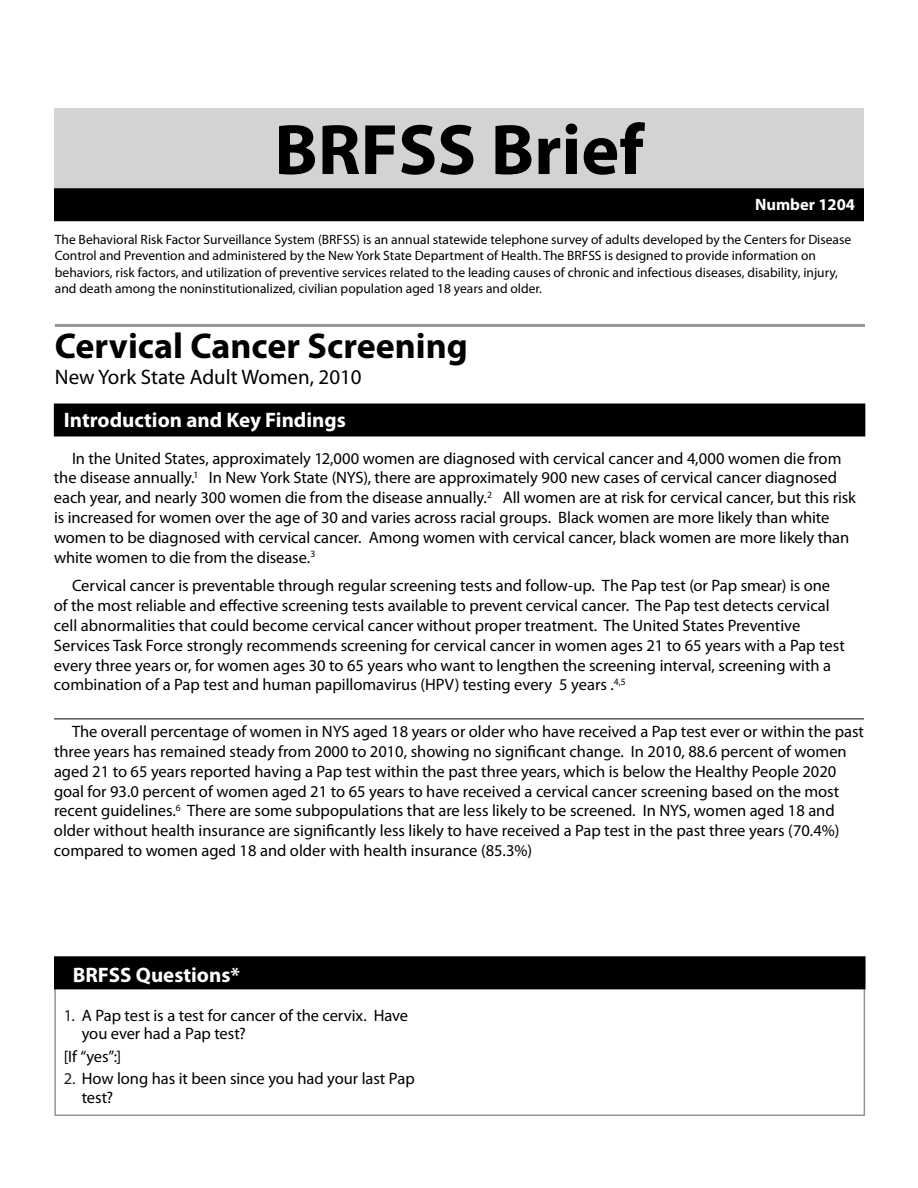
<style>
.page{position:relative;width:918px;height:1188px;background:#fff}
.page>*{position:absolute;margin:0;border:0;box-sizing:border-box;transform-origin:0 0}
.t1{font:700 72px "Myriad Pro";color:#000}
.t2{font:700 36px "Myriad Pro";color:#000}
.t3{font:700 21px "Myriad Pro";color:#fff}
.t4{font:21px "Myriad Pro";color:#000}
.t5{font:16.5px/19.8px "Myriad Pro";color:#000}
.t6{font:700 16.5px "Myriad Pro";color:#fff}
.t7{font:13.5px/16.2px "Myriad Pro";color:#000}
.s1{color:#221e1f}
</style>
<div class="page">
<div style="left:54px;top:956px;width:811px;height:160px;border:2px solid #939598"></div>
<div style="left:55px;top:957px;width:810px;height:32px;background:#000"></div>
<div style="left:54px;top:956px;width:812px;height:33px;border:2px solid #000"></div>
<div style="left:54px;top:108px;width:810px;height:81px;background:#d1d3d4"></div>
<div style="left:55px;top:189px;width:808px;height:31px;background:#000"></div>
<div style="left:54px;top:188px;width:810px;height:33px;border:2px solid #000"></div>
<div style="left:55px;top:404px;width:810px;height:32px;background:#000"></div>
<hr style="left:55px;top:324px;width:810px;height:3px;background:#939598">
<hr style="left:54px;top:719px;width:810px;height:1px;background:#000">
<h1 class="t1" style="left:274px;top:109px;width:371px">BRFSS Brief</h1>
<p class="t6" style="left:755px;top:195px;width:102px">Number 1204</p>
<p class="t7" style="left:55px;top:232px;width:798px">The Behavioral Risk Factor Surveillance System (BRFSS) is an annual statewide telephone survey of adults developed by the Centers for Disease Control and Prevention and administered by the New York State Department of Health. The BRFSS is designed to provide information on behaviors, risk factors, and utilization of preventive services related to the leading causes of chronic and infectious diseases, disability, injury, and death among the noninstitutionalized, civilian population aged 18 years and older.</p>
<h2 class="t2" style="left:55px;top:326px;width:414px">Cervical Cancer Screening</h2>
<p class="t4" style="left:55px;top:365px;width:308px">New York State Adult Women, 2010</p>
<p class="t3" style="left:64px;top:408px;width:284px">Introduction and Key Findings</p>
<p class="t5" style="left:54px;top:449px;width:803px;text-indent:18px">In the United States, approximately 12,000 women are diagnosed with cervical cancer and 4,000 women die from the disease annually.<sup>1</sup> In New York State (NYS), there are approximately 900 new cases of cervical cancer diagnosed each year, and nearly 300 women die from the disease annually.<sup>2</sup> All women are at risk for cervical cancer, but this risk is increased for women over the age of 30 and varies across racial groups. Black women are more likely than white women to be diagnosed with cervical cancer. Among women with cervical cancer, black women are more likely than white women to die from the disease.<sup>3</sup></p>
<p class="t5" style="left:54px;top:576px;width:792px;text-indent:18px">Cervical cancer is preventable through regular screening tests and follow-up. The Pap test (or Pap smear) is one of the most reliable and effective screening tests available to prevent cervical cancer. The Pap test detects cervical cell abnormalities that could become cervical cancer without proper treatment. The United States Preventive Services Task Force strongly recommends screening for cervical cancer in women ages 21 to 65 years with a Pap test every three years or, for women ages 30 to 65 years who want to lengthen the screening interval, screening with a combination of a Pap test and human papillomavirus (HPV) testing every 5 years .<sup>4,5</sup></p>
<p class="t5" style="left:54px;top:722px;width:812px;text-indent:18px">The overall percentage of women in NYS aged 18 years or older who have received a Pap test ever or within the past three years has remained steady from 2000 to 2010, showing no significant change. In 2010, 88.6 percent of women aged 21 to 65 years reported having a Pap test within the past three years, which is below the Healthy People 2020 goal for 93.0 percent of women aged 21 to 65 years to have received a cervical cancer screening based on the most recent guidelines.<sup>6</sup> There are some subpopulations that are less likely to be screened. In NYS, women aged 18 and older without health insurance are significantly less likely to have received a Pap test in the past three years (70.4%) compared to women aged 18 and older with health insurance (85.3%)</p>
<p class="t3" style="left:73px;top:963px;width:169px">BRFSS Questions*</p>
<p class="t5" style="left:82px;top:1007px;width:328px;line-height:18.1px;text-indent:-18px"><span class="s1">1.</span> A Pap test is a test for cancer of the cervix. Have you ever had a Pap test?</p>
<p class="t5" style="left:64px;top:1047px;width:59px">[If “yes”:]</p>
<p class="t5" style="left:82px;top:1070px;width:335px;line-height:18.1px;text-indent:-18px"><span class="s1">2.</span> How long has it been since you had your last Pap test?</p>
</div>
